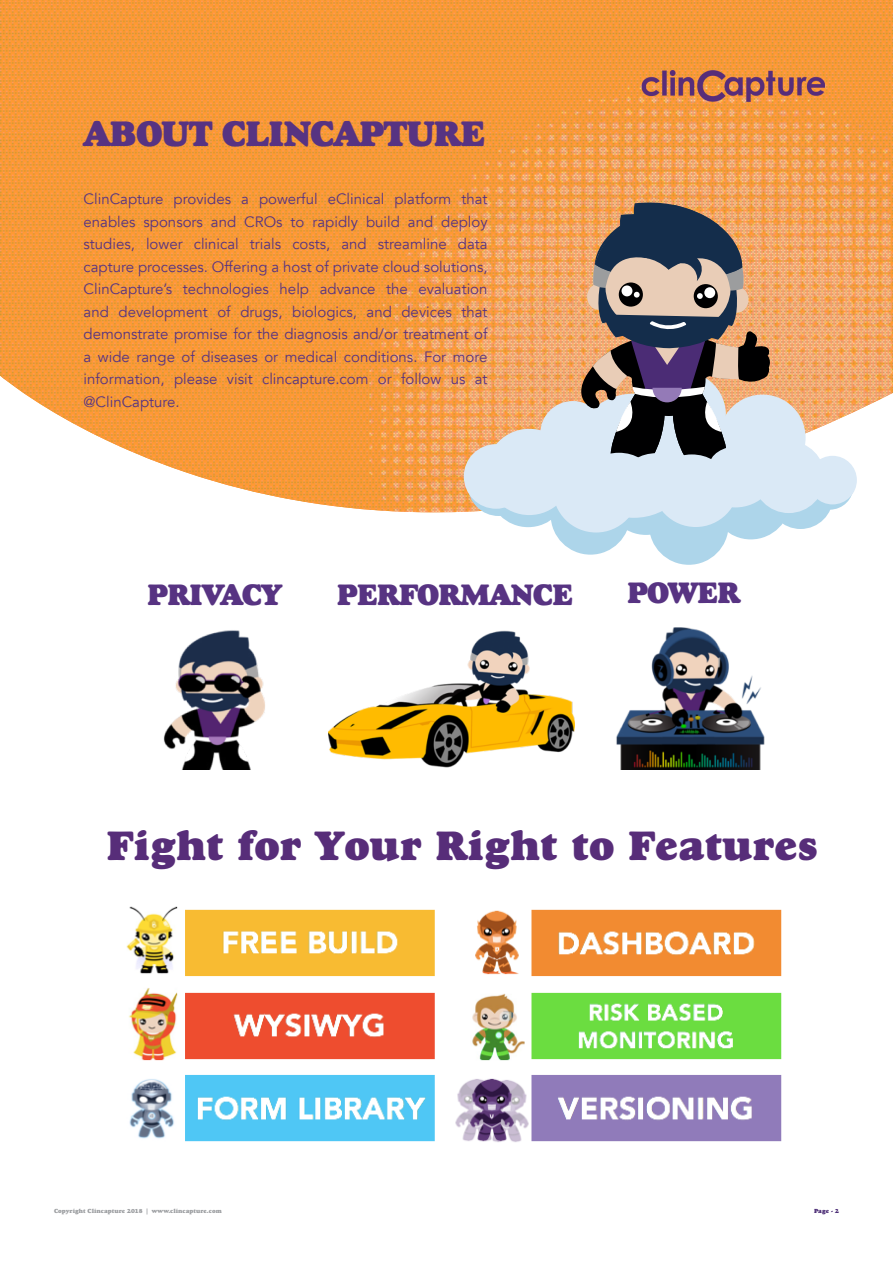
<style>
.page{position:relative;width:893px;height:1263px;background:#fff}
.page>*{position:absolute;margin:0;border:0;box-sizing:border-box;transform-origin:0 0}
.t1{font:41.7px "Goudy Std Heavyface";color:#572d79}
.t2{font:36px "Goudy Std Heavyface";letter-spacing:-.04em;color:#573382}
.t3{font:30px "Goudy Std Heavyface";letter-spacing:-.04em;color:#573382}
.t4{font:15px/22.5px "Avenir";color:#573382;text-align:justify}
.t5{font:6px "Goudy Std Heavyface";color:#9d9fa2}
.t6{font:6px "Goudy Std Heavyface";color:#4b2c75}
</style>
<div class="page">
<img style="left:0;top:0;width:893px;height:389px">
<img style="left:18px;top:389px;width:875px;height:86px">
<img style="left:194px;top:475px;width:446px;height:60px">
<div style="left:468px;top:455px;width:61px;height:61px;background:#add5ea;border-radius:50%"></div>
<div style="left:488px;top:448px;width:80px;height:79px;background:#add5ea;border-radius:50%"></div>
<div style="left:551px;top:475px;width:79px;height:80px;background:#add5ea;border-radius:50%"></div>
<div style="left:606px;top:455px;width:80px;height:80px;background:#add5ea;border-radius:50%"></div>
<div style="left:711px;top:460px;width:79px;height:79px;background:#add5ea;border-radius:50%"></div>
<div style="left:768px;top:464px;width:65px;height:65px;background:#add5ea;border-radius:50%"></div>
<div style="left:649px;top:485px;width:79px;height:80px;background:#add5ea;border-radius:50%"></div>
<svg style="left:806px;top:462px;width:47px;height:48px"></svg>
<div style="left:540px;top:401px;width:65px;height:65px;background:#dae9f6;border-radius:50%"></div>
<div style="left:486px;top:429px;width:86px;height:86px;background:#dae9f6;border-radius:50%"></div>
<div style="left:553px;top:446px;width:86px;height:86px;background:#dae9f6;border-radius:50%"></div>
<div style="left:653px;top:441px;width:86px;height:86px;background:#dae9f6;border-radius:50%"></div>
<div style="left:719px;top:395px;width:87px;height:86px;background:#dae9f6;border-radius:50%"></div>
<div style="left:692px;top:421px;width:86px;height:86px;background:#dae9f6;border-radius:50%"></div>
<div style="left:753px;top:441px;width:72px;height:72px;background:#dae9f6;border-radius:50%"></div>
<div style="left:808px;top:456px;width:49px;height:48px;background:#dae9f6;border-radius:50%"></div>
<div style="left:572px;top:394px;width:124px;height:124px;background:#dae9f6;border-radius:50%"></div>
<div style="left:464px;top:444px;width:64px;height:65px;background:#dae9f6;border-radius:50%"></div>
<svg style="left:573px;top:197px;width:198px;height:261px;background:#8f7a71"></svg>
<div style="left:662px;top:454px;width:60px;height:40px;background:#dae9f6;border-radius:50%"></div>
<div style="left:589px;top:453px;width:60px;height:39px;background:#dae9f6;border-radius:50%"></div>
<div style="left:627px;top:453px;width:59px;height:40px;background:#dae9f6;border-radius:50%"></div>
<div style="left:709px;top:446px;width:60px;height:39px;background:#dae9f6;border-radius:50%"></div>
<img style="left:638px;top:66px;width:192px;height:39px">
<img style="left:126px;top:906px;width:656px;height:236px">
<img style="left:164px;top:630px;width:101px;height:139px">
<img style="left:329px;top:630px;width:245px;height:138px">
<img style="left:616px;top:628px;width:149px;height:141px">
<p class="t2" style="left:84px;top:112px;width:403px">ABOUT CLINCAPTURE</p>
<p class="t4" style="left:84px;top:188px;width:405px">ClinCapture provides a powerful eClinical platform that enables sponsors and CROs to rapidly build and deploy studies, lower clinical trials costs, and streamline data capture processes. Offering a host of private cloud solutions, ClinCapture’s technologies help advance the evaluation and development of drugs, biologics, and devices that demonstrate promise for the diagnosis and/or treatment of a wide range of diseases or medical conditions. For more information, please visit clincapture.com or follow us at</p>
<p class="t4" style="left:84px;top:391px;width:98px">@ClinCapture.</p>
<p class="t3" style="left:147px;top:576px;width:137px">PRIVACY</p>
<p class="t3" style="left:337px;top:576px;width:238px">PERFORMANCE</p>
<p class="t3" style="left:627px;top:574px;width:115px">POWER</p>
<p class="t1" style="left:106px;top:820px;width:713px">Fight for Your Right to Features</p>
<p class="t5" style="left:54px;top:1207px;width:169px">Copyright Clincapture 2018 | www.clincapture.com</p>
<p class="t6" style="left:814px;top:1207px;width:26px">Page - 2</p>
</div>
